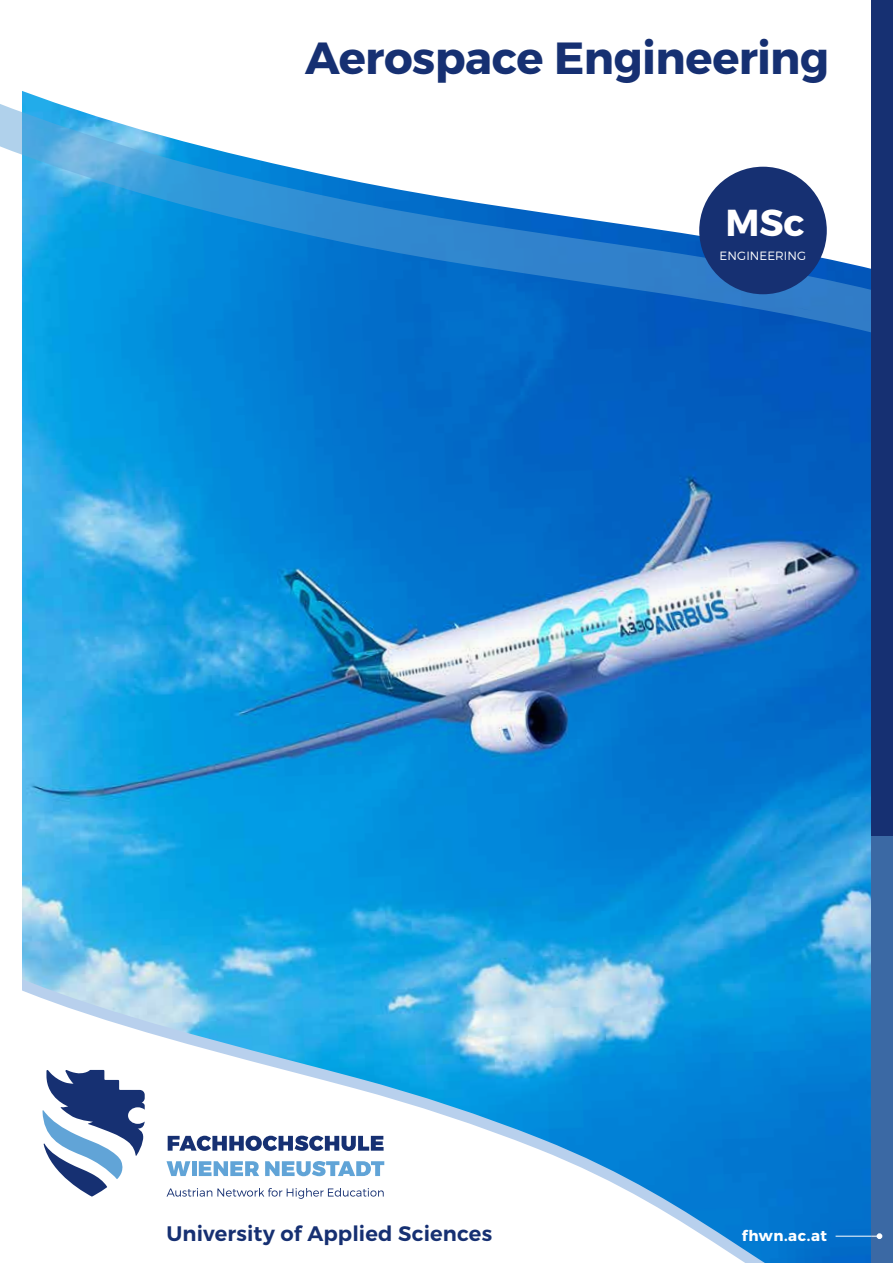
<style>
.page{position:relative;width:893px;height:1263px;background:#fff}
.page>*{position:absolute;margin:0;border:0;box-sizing:border-box;transform-origin:0 0}
.t1{font:700 45px "Montserrat";letter-spacing:-.015em;color:#163072}
.t2{font:700 37.5px "Montserrat";color:#fff}
.t3{font:600 21px "Montserrat";letter-spacing:.005em;color:#163072}
.t4{font:700 15px "Montserrat";letter-spacing:.03em;color:#fff}
.t5{font:300 12px "Montserrat";letter-spacing:.01em;color:#fff}
</style>
<div class="page">
<img style="left:22px;top:342px;width:850px;height:921px">
<svg style="left:22px;top:948px;width:807px;height:315px"></svg>
<svg style="left:0;top:101px;width:872px;height:241px"></svg>
<div style="left:699px;top:167px;width:128px;height:127px;background:#163072;border-radius:50%"></div>
<div style="left:872px;top:0;width:21px;height:1263px;background:#163072"></div>
<div style="left:872px;top:837px;width:21px;height:426px;background:#3b69a4"></div>
<hr style="left:836px;top:1236px;width:36px;height:1px;background:#fff">
<svg style="left:872px;top:1233px;width:10px;height:6px"></svg>
<svg style="left:43px;top:1070px;width:102px;height:126px"></svg>
<svg style="left:168px;top:1135px;width:216px;height:16px"></svg>
<svg style="left:166px;top:1161px;width:24px;height:15px"></svg>
<hr style="left:192px;top:1161px;width:4px;height:15px;background:#61a4d7">
<svg style="left:199px;top:1161px;width:60px;height:15px"></svg>
<svg style="left:265px;top:1161px;width:119px;height:15px"></svg>
<svg style="left:167px;top:1188px;width:217px;height:11px"></svg>
<h1 class="t1" style="left:305px;top:30px;width:525px">Aerospace Engineering</h1>
<h2 class="t2" style="left:726px;top:199px;width:80px">MSc</h2>
<p class="t5" style="left:720px;top:248px;width:88px">ENGINEERING</p>
<p class="t3" style="left:167px;top:1221px;width:327px">University of Applied Sciences</p>
<p class="t4" style="left:742px;top:1227px;width:87px">fhwn.ac.at</p>
</div>
